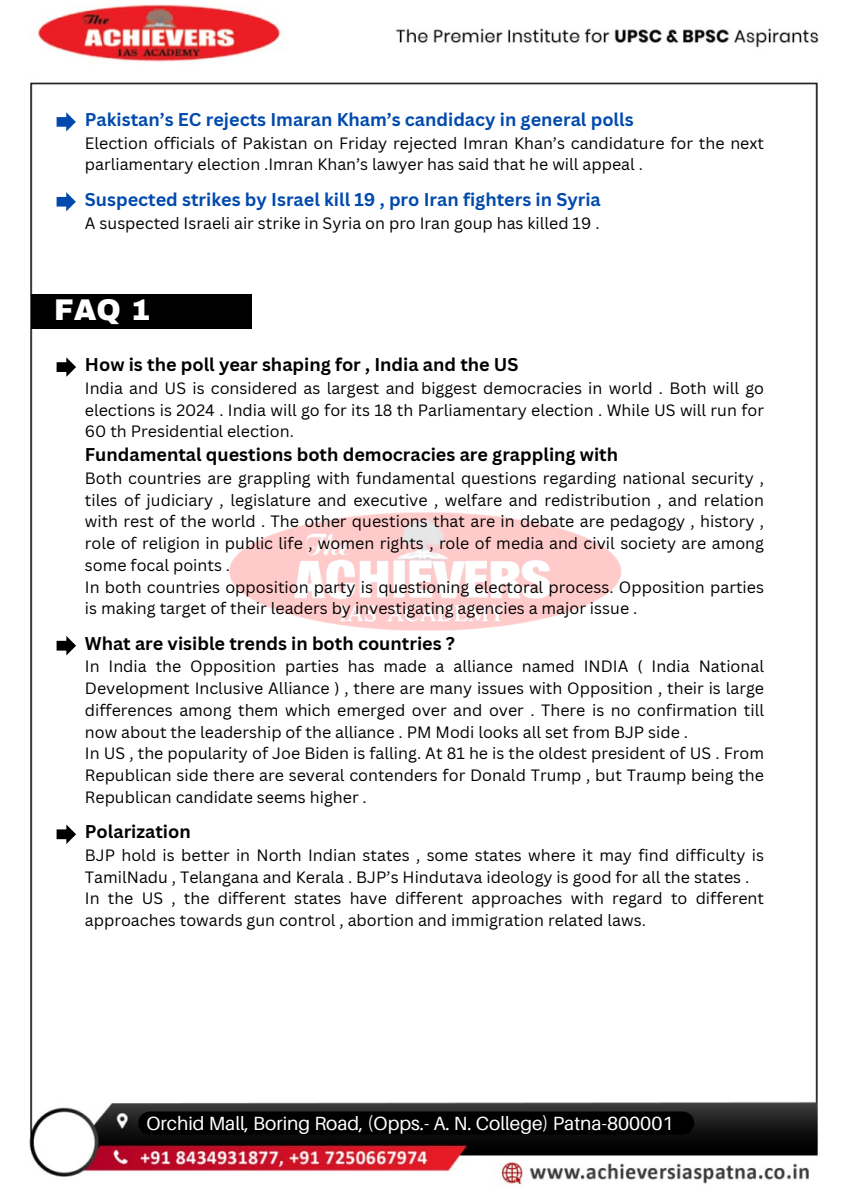
<style>
.page{position:relative;width:849px;height:1200px;background:#fff}
.page>*{position:absolute;margin:0;border:0;box-sizing:border-box;transform-origin:0 0}
.t1{font:900 29.3px "Archivo";color:#fff}
.t2{font:19.1px "Aileron";color:#fff}
.t3{font:700 18px "Canva Sans";color:#000}
.t4{font:700 18px "Canva Sans";color:#004aad}
.t5{font:16px/21.8px "Canva Sans";color:#000;text-align:justify}
</style>
<div class="page">
<img style="left:29px;top:4px;width:790px;height:1181px">
<img style="left:210px;top:482px;width:433px;height:183px">
<svg style="left:57px;top:357px;width:19px;height:20px"></svg>
<div style="left:138px;top:1112px;width:556px;height:23px;background:#000;border-radius:12px"></div>
<div style="left:31px;top:294px;width:220px;height:35px;background:#000"></div>
<svg style="left:57px;top:636px;width:19px;height:19px"></svg>
<svg style="left:57px;top:825px;width:19px;height:19px"></svg>
<svg style="left:57px;top:112px;width:19px;height:20px"></svg>
<svg style="left:57px;top:192px;width:19px;height:19px"></svg>
<p class="t4" style="left:85px;top:107px;width:550px">Pakistan’s EC rejects Imaran Kham’s candidacy in general polls</p>
<p class="t5" style="left:85px;top:132px;width:680px">Election officials of Pakistan on Friday rejected Imran Khan’s candidature for the next parliamentary election .Imran Khan’s lawyer has said that he will appeal .</p>
<p class="t4" style="left:85px;top:187px;width:517px">Suspected strikes by Israel kill 19 , pro Iran fighters in Syria</p>
<p class="t5" style="left:85px;top:211px;width:516px">A suspected Israeli air strike in Syria on pro Iran goup has killed 19 .</p>
<p class="t1" style="left:54px;top:295px;width:97px">FAQ 1</p>
<p class="t3" style="left:85px;top:352px;width:435px">How is the poll year shaping for , India and the US</p>
<p class="t5" style="left:85px;top:377px;width:680px">India and US is considered as largest and biggest democracies in world . Both will go elections is 2024 . India will go for its 18 th Parliamentary election . While US will run for 60 th Presidential election.</p>
<p class="t3" style="left:85px;top:442px;width:534px">Fundamental questions both democracies are grappling with</p>
<p class="t5" style="left:85px;top:467px;width:680px">Both countries are grappling with fundamental questions regarding national security , tiles of judiciary , legislature and executive , welfare and redistribution , and relation with rest of the world . The other questions that are in debate are pedagogy , history , role of religion in public life , women rights , role of media and civil society are among some focal points .</p>
<p class="t5" style="left:85px;top:575px;width:680px">In both countries opposition party is questioning electoral process. Opposition parties is making target of their leaders by investigating agencies a major issue .</p>
<p class="t3" style="left:85px;top:631px;width:371px">What are visible trends in both countries ?</p>
<p class="t5" style="left:85px;top:655px;width:680px">In India the Opposition parties has made a alliance named INDIA ( India National Development Inclusive Alliance ) , there are many issues with Opposition , their is large differences among them which emerged over and over . There is no confirmation till now about the leadership of the alliance . PM Modi looks all set from BJP side .</p>
<p class="t5" style="left:85px;top:742px;width:680px">In US , the popularity of Joe Biden is falling. At 81 he is the oldest president of US . From Republican side there are several contenders for Donald Trump , but Traump being the Republican candidate seems higher .</p>
<p class="t3" style="left:85px;top:819px;width:107px">Polarization</p>
<p class="t5" style="left:85px;top:844px;width:680px">BJP hold is better in North Indian states , some states where it may find difficulty is<br>TamilNadu , Telangana and Kerala . BJP’s Hindutava ideology is good for all the states .</p>
<p class="t5" style="left:85px;top:887px;width:680px">In the US , the different states have different approaches with regard to different approaches towards gun control , abortion and immigration related laws.</p>
<p class="t2" style="left:146px;top:1111px;width:528px">Orchid Mall, Boring Road, (Opps.- A. N. College) Patna-800001</p>
</div>
